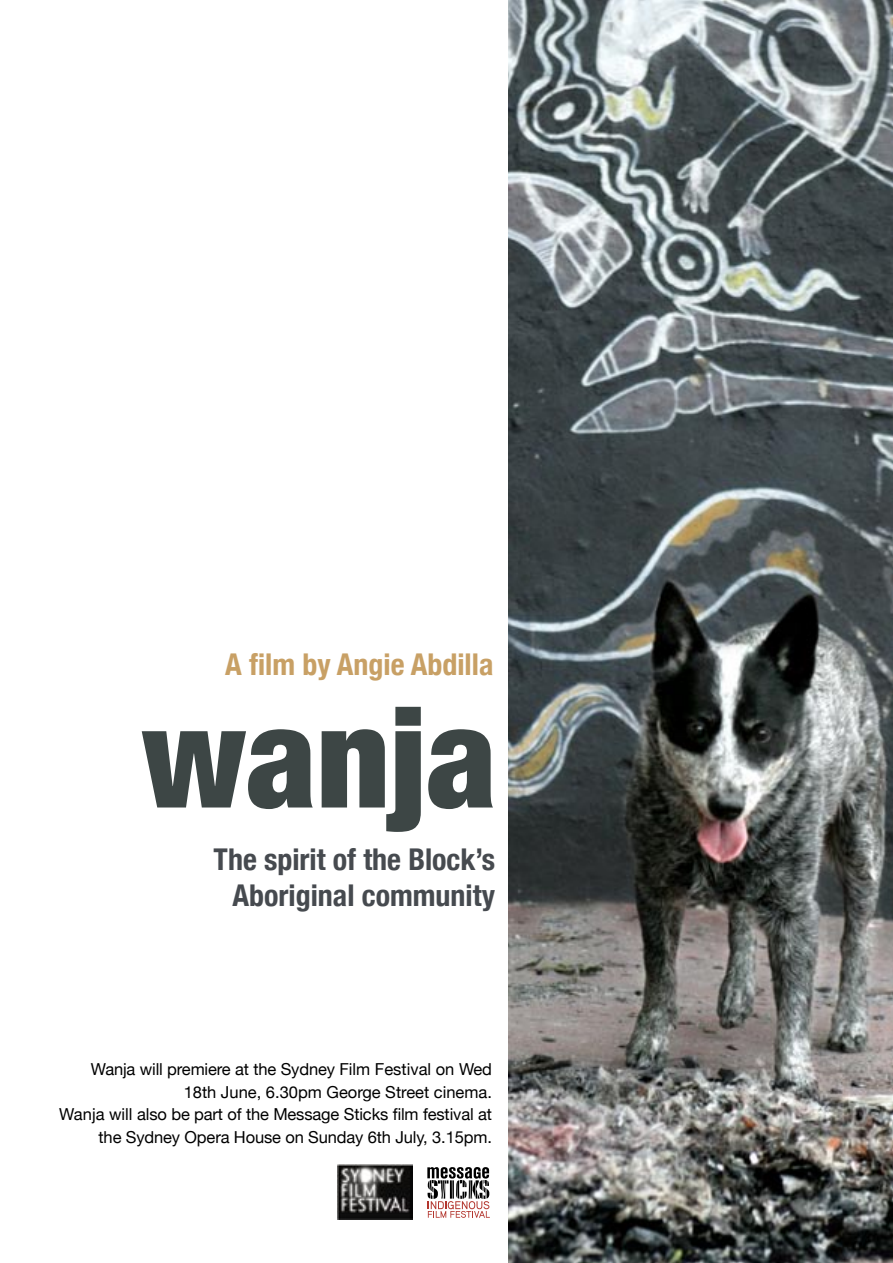
<style>
.page{position:relative;width:893px;height:1263px;background:#fff}
.page>*{position:absolute;margin:0;border:0;box-sizing:border-box;transform-origin:0 0}
.t1{font:900 condensed 141px "Helvetica Neue";color:#3d4645}
.t2{font:700 condensed 30px "Helvetica Neue";color:#464a4f}
.t3{font:700 condensed 30px "Helvetica Neue";color:#c8a065}
.t4{font:16.5px/22.5px "Helvetica Neue";letter-spacing:-.01em;color:#000;text-align:right}
</style>
<div class="page">
<img style="left:508px;top:0;width:385px;height:1263px">
<svg style="left:427px;top:1167px;width:63px;height:51px"></svg>
<img style="left:337px;top:1164px;width:75px;height:56px">
<p class="t3" style="left:225px;top:647px;width:270px">A film by Angie Abdilla</p>
<p class="t1" style="left:142px;top:670px;width:357px">wanja</p>
<p class="t2" style="left:214px;top:841px;width:283px">The spirit of the Block’s</p>
<p class="t2" style="left:232px;top:877px;width:264px">Aboriginal community</p>
<p class="t4" style="left:59px;top:1058px;width:434px">Wanja will premiere at the Sydney Film Festival on Wed 18th June, 6.30pm George Street cinema.<br>Wanja will also be part of the Message Sticks film festival at the Sydney Opera House on Sunday 6th July, 3.15pm.</p>
</div>
